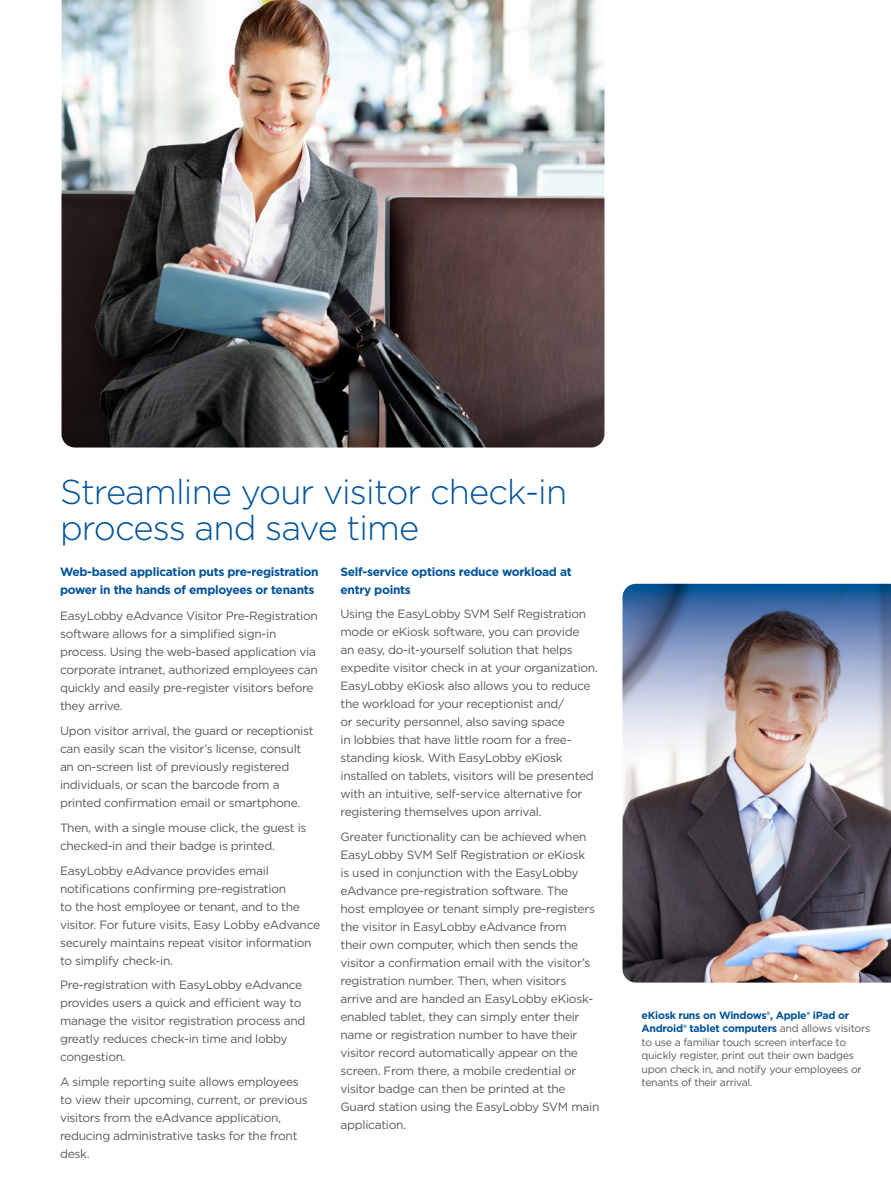
<style>
.page{position:relative;width:891px;height:1188px;background:#fff}
.page>*{position:absolute;margin:0;border:0;box-sizing:border-box;transform-origin:0 0}
.t1{font:300 34.5px/36px "Gotham";letter-spacing:-.025em;color:#00539b}
.Body{font:12px/18px "Gotham";letter-spacing:-.025em;color:#58595b}
.Body-2{font:700 12px/18px "Gotham";letter-spacing:-.025em;color:#00539b}
.t2{font:10.5px/13.5px "Gotham";letter-spacing:-.025em;color:#58595b}
.s1{font-weight:700;color:#00539b}
</style>
<div class="page">
<img style="left:62px;top:0;width:542px;height:448px">
<img style="left:622px;top:777px;width:269px;height:206px">
<img style="left:622px;top:584px;width:269px;height:193px">
<p class="t1" style="left:60px;top:474px;width:509px">Streamline your visitor check-in process and save time</p>
<p class="Body-2" style="left:60px;top:562px;width:260px">Web-based application puts pre-registration power in the hands of employees or tenants</p>
<p class="Body" style="left:60px;top:607px;width:259px">EasyLobby eAdvance Visitor Pre-Registration software allows for a simplified sign-in process. Using the web-based application via corporate intranet, authorized employees can quickly and easily pre-register visitors before they arrive.</p>
<p class="Body" style="left:60px;top:722px;width:255px">Upon visitor arrival, the guard or receptionist can easily scan the visitor’s license, consult an on-screen list of previously registered individuals, or scan the barcode from a printed confirmation email or smartphone.</p>
<p class="Body" style="left:60px;top:819px;width:248px">Then, with a single mouse click, the guest is checked-in and their badge is printed.</p>
<p class="Body" style="left:60px;top:861px;width:262px">EasyLobby eAdvance provides email notifications confirming pre-registration<br>to the host employee or tenant, and to the visitor. For future visits, Easy Lobby eAdvance securely maintains repeat visitor information to simplify check-in.</p>
<p class="Body" style="left:60px;top:976px;width:247px">Pre-registration with EasyLobby eAdvance provides users a quick and efficient way to manage the visitor registration process and greatly reduces check-in time and lobby congestion.</p>
<p class="Body" style="left:60px;top:1073px;width:249px">A simple reporting suite allows employees to view their upcoming, current, or previous visitors from the eAdvance application, reducing administrative tasks for the front desk.</p>
<p class="Body-2" style="left:340px;top:562px;width:233px">Self-service options reduce workload at entry points</p>
<p class="Body" style="left:340px;top:605px;width:259px">Using the EasyLobby SVM Self Registration mode or eKiosk software, you can provide<br>an easy, do-it-yourself solution that helps expedite visitor check in at your organization.<br>EasyLobby eKiosk also allows you to reduce the workload for your receptionist and/<br>or security personnel, also saving space<br>in lobbies that have little room for a free&shy;standing kiosk. With EasyLobby eKiosk installed on tablets, visitors will be presented with an intuitive, self-service alternative for registering themselves upon arrival.</p>
<p class="Body" style="left:340px;top:828px;width:260px">Greater functionality can be achieved when EasyLobby SVM Self Registration or eKiosk<br>is used in conjunction with the EasyLobby eAdvance pre-registration software. The<br>host employee or tenant simply pre-registers the visitor in EasyLobby eAdvance from<br>their own computer, which then sends the visitor a confirmation email with the visitor’s registration number. Then, when visitors arrive and are handed an EasyLobby eKiosk&shy;enabled tablet, they can simply enter their name or registration number to have their visitor record automatically appear on the screen. From there, a mobile credential or visitor badge can then be printed at the Guard station using the EasyLobby SVM main application.</p>
<p class="t2" style="left:642px;top:1008px;width:230px"><span class="s1">eKiosk runs on Windows®, Apple® iPad or Android® tablet computers</span> and allows visitors to use a familiar touch screen interface to quickly register, print out their own badges upon check in, and notify your employees or tenants of their arrival.</p>
</div>
